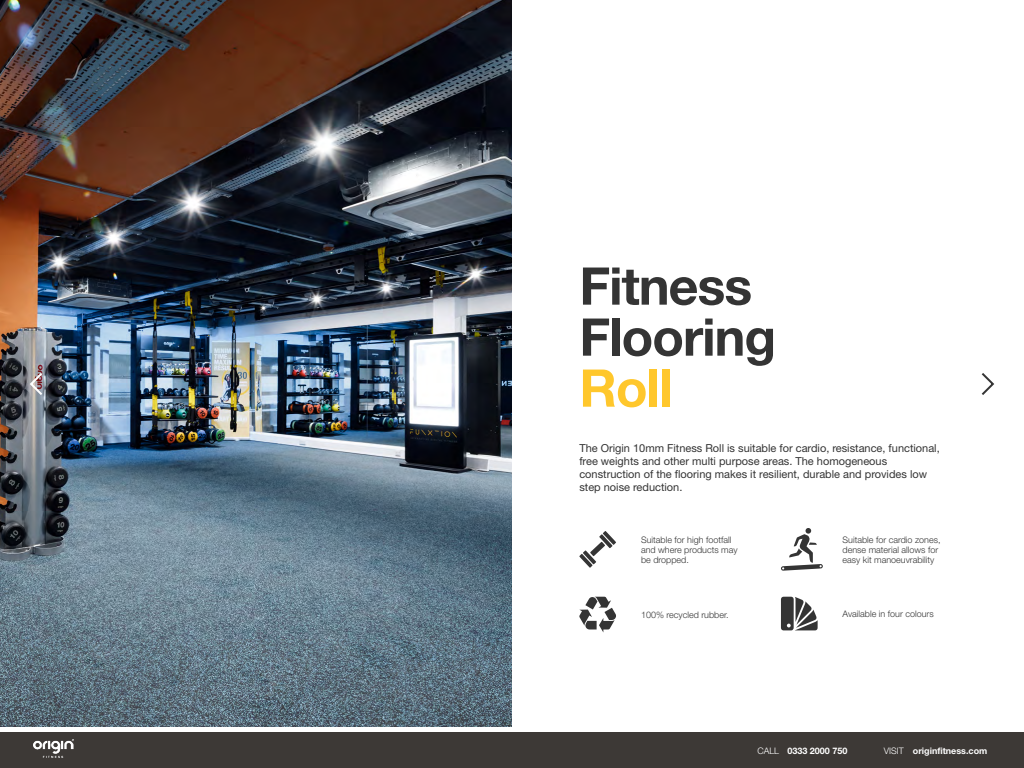
<style>
.page{position:relative;width:1024px;height:768px;background:#fff}
.page>*{position:absolute;margin:0;border:0;box-sizing:border-box;transform-origin:0 0}
.t1{font:700 52px/51px "Helvetica Neue";letter-spacing:-.02em;color:#343434}
.t2{font:700 52px "Helvetica Neue";color:#ffc72c}
.t3{font:11px/13px "Helvetica Neue";color:#343434}
.t4{font:300 9px/10px "Helvetica Neue";color:#343434}
.t5{font:700 9px "Helvetica Neue";color:#fff}
.s1{font-weight:300}
</style>
<div class="page">
<img style="left:0;top:0;width:512px;height:727px">
<svg style="left:781px;top:597px;width:37px;height:33px"></svg>
<svg style="left:781px;top:528px;width:42px;height:43px"></svg>
<svg style="left:579px;top:531px;width:37px;height:37px"></svg>
<svg style="left:579px;top:597px;width:37px;height:36px"></svg>
<svg style="left:28px;top:371px;width:16px;height:26px"></svg>
<svg style="left:981px;top:373px;width:13px;height:22px"></svg>
<div style="left:0;top:732px;width:1024px;height:36px;background:#3d3936"></div>
<img style="left:34px;top:739px;width:39px;height:19px">
<h1 class="t1" style="left:579px;top:259px;width:198px">Fitness<br>Flooring</h1>
<h1 class="t2" style="left:579px;top:356px;width:95px">Roll</h1>
<p class="t3" style="left:579px;top:441px;width:362px">The Origin 10mm Fitness Roll is suitable for cardio, resistance, functional, free weights and other multi purpose areas. The homogeneous construction of the flooring makes it resilient, durable and provides low step noise reduction.</p>
<p class="t4" style="left:641px;top:534px;width:98px">Suitable for high footfall and where products may be dropped.</p>
<p class="t4" style="left:843px;top:534px;width:100px">Suitable for cardio zones, dense material allows for easy kit manoeuvrability</p>
<p class="t4" style="left:641px;top:610px;width:89px">100% recycled rubber.</p>
<p class="t4" style="left:843px;top:609px;width:93px">Available in four colours</p>
<p class="t5" style="left:757px;top:745px;width:92px"><span class="s1">CALL</span> 0333 2000 750</p>
<p class="t5" style="left:884px;top:745px;width:105px"><span class="s1">VISIT</span> originfitness.com</p>
</div>
